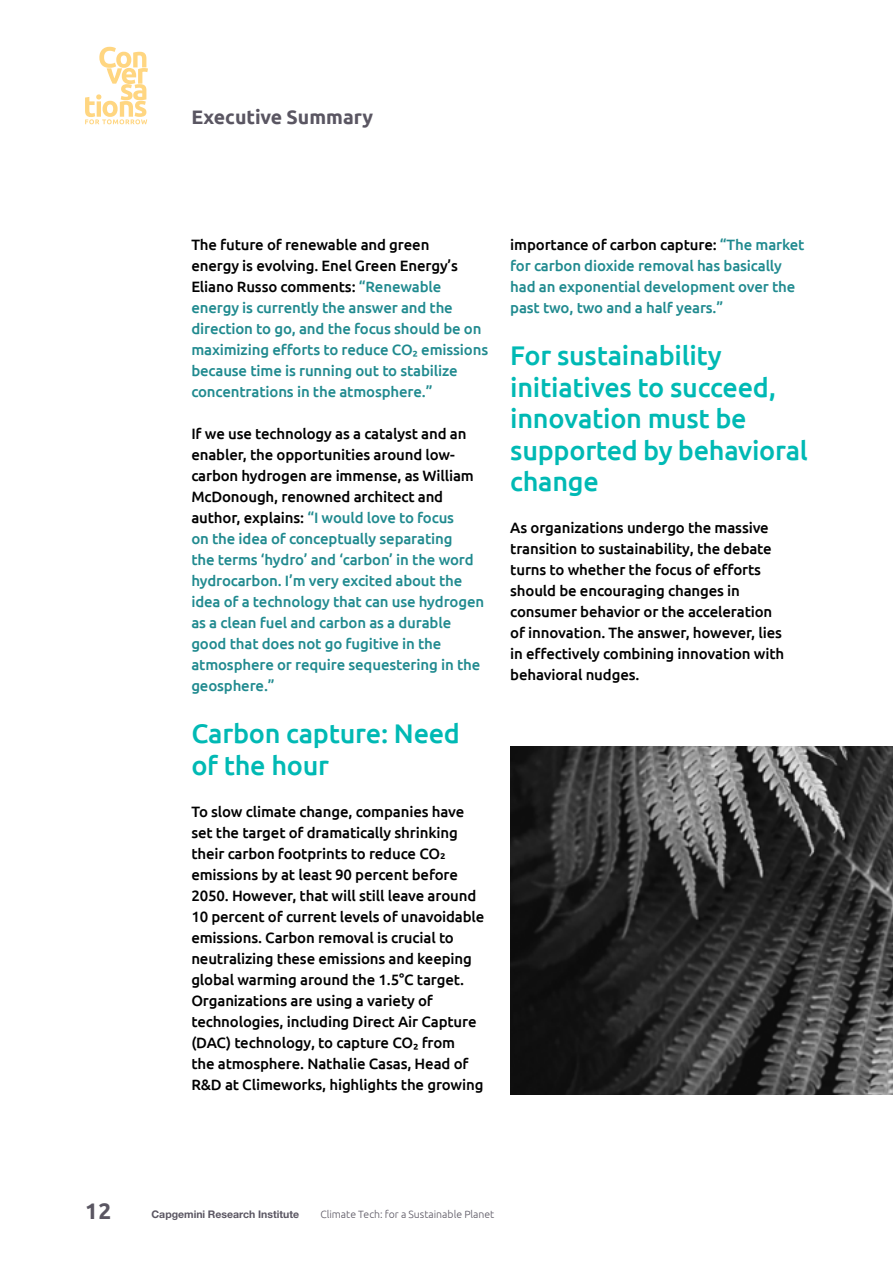
<style>
.page{position:relative;width:893px;height:1263px;background:#fff}
.page>*{position:absolute;margin:0;border:0;box-sizing:border-box;transform-origin:0 0}
.t1{font:500 27px/31.5px "Ubuntu";letter-spacing:-.01em;color:#00b9b4}
.t2{font:700 22.5px "Ubuntu";color:#5a5662}
.t3{font:700 19.5px "Ubuntu";color:#5a5662}
.t4{font:500 15px/21px "Ubuntu";letter-spacing:-.01em;color:#208a8f}
.t5{font:500 15px/21px "Ubuntu";letter-spacing:-.01em;color:#000}
.t6{font:300 10.5px "Ubuntu";color:#5a5662}
.t7{font:700 10.5px "Helvetica Neue LT Std";color:#5a5662}
.s1{color:#000}
</style>
<div class="page">
<img style="left:510px;top:746px;width:383px;height:349px">
<svg style="left:85px;top:47px;width:63px;height:77px"></svg>
<h3 class="t3" style="left:191px;top:106px;width:183px">Executive Summary</h3>
<p class="t4" style="left:191px;top:233px;width:298px"><span class="s1">The future of renewable and green<br>energy is evolving. Enel Green Energy’s Eliano Russo comments:</span> “Renewable energy is currently the answer and the direction to go, and the focus should be on maximizing efforts to reduce CO2 emissions because time is running out to stabilize concentrations in the atmosphere.”</p>
<p class="t4" style="left:191px;top:422px;width:294px"><span class="s1">If we use technology as a catalyst and an enabler, the opportunities around low&shy;carbon hydrogen are immense, as William McDonough, renowned architect and author, explains:</span> “I would love to focus<br>on the idea of conceptually separating<br>the terms ‘hydro’ and ‘carbon’ in the word hydrocarbon. I’m very excited about the idea of a technology that can use hydrogen as a clean fuel and carbon as a durable good that does not go fugitive in the atmosphere or require sequestering in the geosphere.”</p>
<h1 class="t1" style="left:191px;top:717px;width:270px">Carbon capture: Need of the hour</h1>
<p class="t5" style="left:191px;top:800px;width:295px">To slow climate change, companies have set the target of dramatically shrinking their carbon footprints to reduce CO₂ emissions by at least 90 percent before 2050. However, that will still leave around 10 percent of current levels of unavoidable emissions. Carbon removal is crucial to neutralizing these emissions and keeping global warming around the 1.5°C target.<br>Organizations are using a variety of technologies, including Direct Air Capture (DAC) technology, to capture CO2 from<br>the atmosphere. Nathalie Casas, Head of R&amp;D at Climeworks, highlights the growing</p>
<p class="t4" style="left:510px;top:233px;width:296px"><span class="s1">importance of carbon capture:</span> “The market for carbon dioxide removal has basically had an exponential development over the past two, two and a half years.”</p>
<h1 class="t1" style="left:510px;top:339px;width:299px">For sustainability initiatives to succeed, innovation must be supported by behavioral change</h1>
<p class="t5" style="left:510px;top:517px;width:276px">As organizations undergo the massive transition to sustainability, the debate turns to whether the focus of efforts should be encouraging changes in consumer behavior or the acceleration of innovation. The answer, however, lies in effectively combining innovation with behavioral nudges.</p>
<h2 class="t2" style="left:85px;top:1197px;width:28px">12</h2>
<p class="t7" style="left:152px;top:1207px;width:149px">Capgemini Research Institute</p>
<p class="t6" style="left:320px;top:1208px;width:176px">Climate Tech: for a Sustainable Planet</p>
</div>
